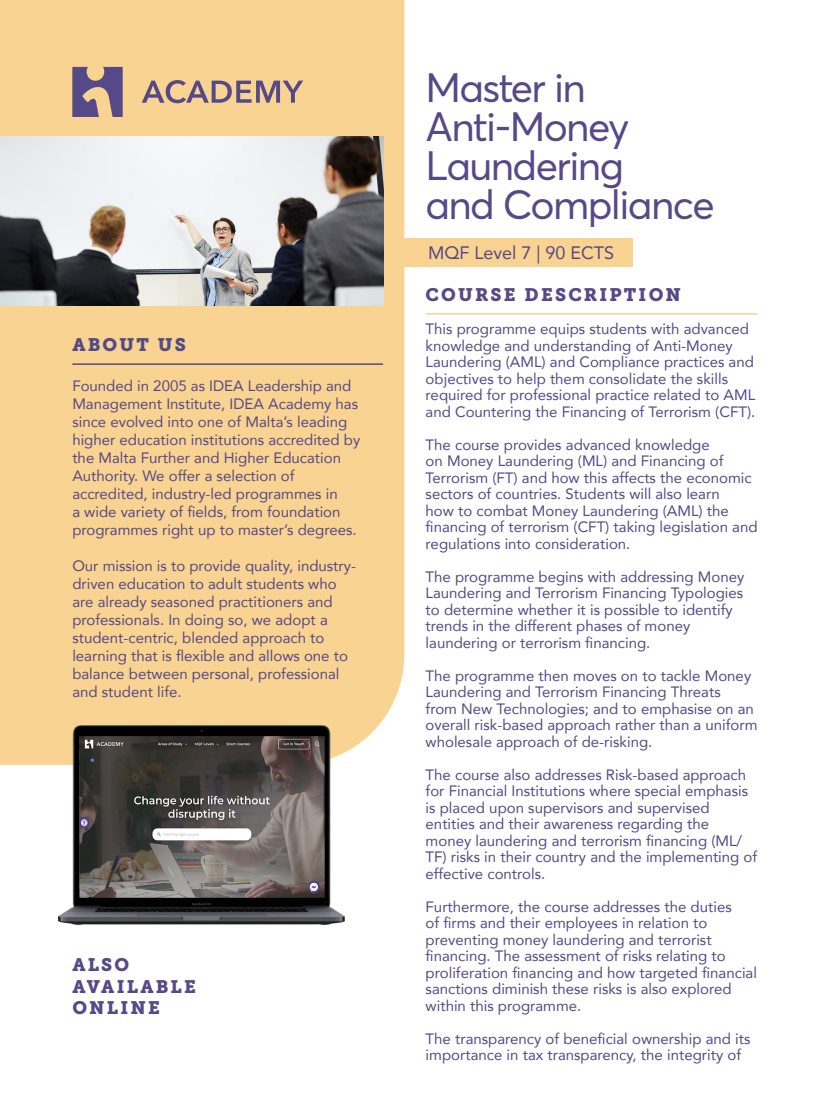
<style>
.page{position:relative;width:830px;height:1106px;background:#fff}
.page>*{position:absolute;margin:0;border:0;box-sizing:border-box;transform-origin:0 0}
.t1{font:40.5px "Averta";letter-spacing:-.04em;color:#554988}
.t2{font:18px/21.6px "Museo Slab 900";letter-spacing:.12em;color:#554988}
.t3{font:18px "Avenir";color:#554988}
.t4{font:15px/16.5px "Avenir";color:#554988}
</style>
<div class="page">
<div style="left:207px;top:238px;width:425px;height:28px;background:#f9d391"></div>
<div style="left:0;top:0;width:404px;height:765px;background:#f9d391"></div>
<svg style="left:72px;top:67px;width:51px;height:50px;background:#84708a"></svg>
<svg style="left:142px;top:80px;width:161px;height:23px;background:#b79c8d"></svg>
<img style="left:0;top:136px;width:383px;height:170px">
<hr style="left:425px;top:313px;width:332px;height:1px;background:#f9d391">
<hr style="left:72px;top:363px;width:311px;height:2px;background:#554988">
<img style="left:59px;top:726px;width:303px;height:199px">
<p class="t2" style="left:72px;top:334px;width:115px">ABOUT US</p>
<p class="t4" style="left:72px;top:376px;width:289px;line-height:18px">Founded in 2005 as IDEA Leadership and Management Institute, IDEA Academy has since evolved into one of Malta’s leading higher education institutions accredited by the Malta Further and Higher Education Authority. We offer a selection of accredited, industry-led programmes in<br>a wide variety of fields, from foundation programmes right up to master’s degrees.</p>
<p class="t4" style="left:72px;top:556px;width:285px;line-height:18px">Our mission is to provide quality, industry&shy;driven education to adult students who are already seasoned practitioners and professionals. In doing so, we adopt a student-centric, blended approach to learning that is flexible and allows one to balance between personal, professional and student life.</p>
<p class="t2" style="left:72px;top:954px;width:125px">ALSO<br>AVAILABLE</p>
<p class="t2" style="left:72px;top:997px;width:89px">ONLINE</p>
<p class="t1" style="left:425px;top:62px;width:162px">Master in</p>
<p class="t1" style="left:425px;top:101px;width:205px">Anti-Money</p>
<p class="t1" style="left:425px;top:140px;width:200px">Laundering</p>
<p class="t1" style="left:425px;top:179px;width:291px">and Compliance</p>
<p class="t3" style="left:428px;top:238px;width:187px">MQF Level 7 | 90 ECTS</p>
<p class="t2" style="left:425px;top:284px;width:257px">COURSE DESCRIPTION</p>
<p class="t4" style="left:425px;top:320px;width:331px">This programme equips students with advanced knowledge and understanding of Anti-Money Laundering (AML) and Compliance practices and objectives to help them consolidate the skills required for professional practice related to AML and Countering the Financing of Terrorism (CFT).</p>
<p class="t4" style="left:425px;top:436px;width:333px">The course provides advanced knowledge<br>on Money Laundering (ML) and Financing of Terrorism (FT) and how this affects the economic sectors of countries. Students will also learn<br>how to combat Money Laundering (AML) the financing of terrorism (CFT) taking legislation and regulations into consideration.</p>
<p class="t4" style="left:425px;top:568px;width:320px">The programme begins with addressing Money Laundering and Terrorism Financing Typologies to determine whether it is possible to identify trends in the different phases of money laundering or terrorism financing.</p>
<p class="t4" style="left:425px;top:667px;width:333px">The programme then moves on to tackle Money Laundering and Terrorism Financing Threats<br>from New Technologies; and to emphasise on an overall risk-based approach rather than a uniform wholesale approach of de-risking.</p>
<p class="t4" style="left:425px;top:766px;width:333px">The course also addresses Risk-based approach for Financial Institutions where special emphasis is placed upon supervisors and supervised entities and their awareness regarding the money laundering and terrorism financing (ML/ TF) risks in their country and the implementing of effective controls.</p>
<p class="t4" style="left:425px;top:898px;width:333px">Furthermore, the course addresses the duties<br>of firms and their employees in relation to preventing money laundering and terrorist financing. The assessment of risks relating to proliferation financing and how targeted financial sanctions diminish these risks is also explored within this programme.</p>
<p class="t4" style="left:425px;top:1030px;width:326px">The transparency of beneficial ownership and its importance in tax transparency, the integrity of</p>
</div>
